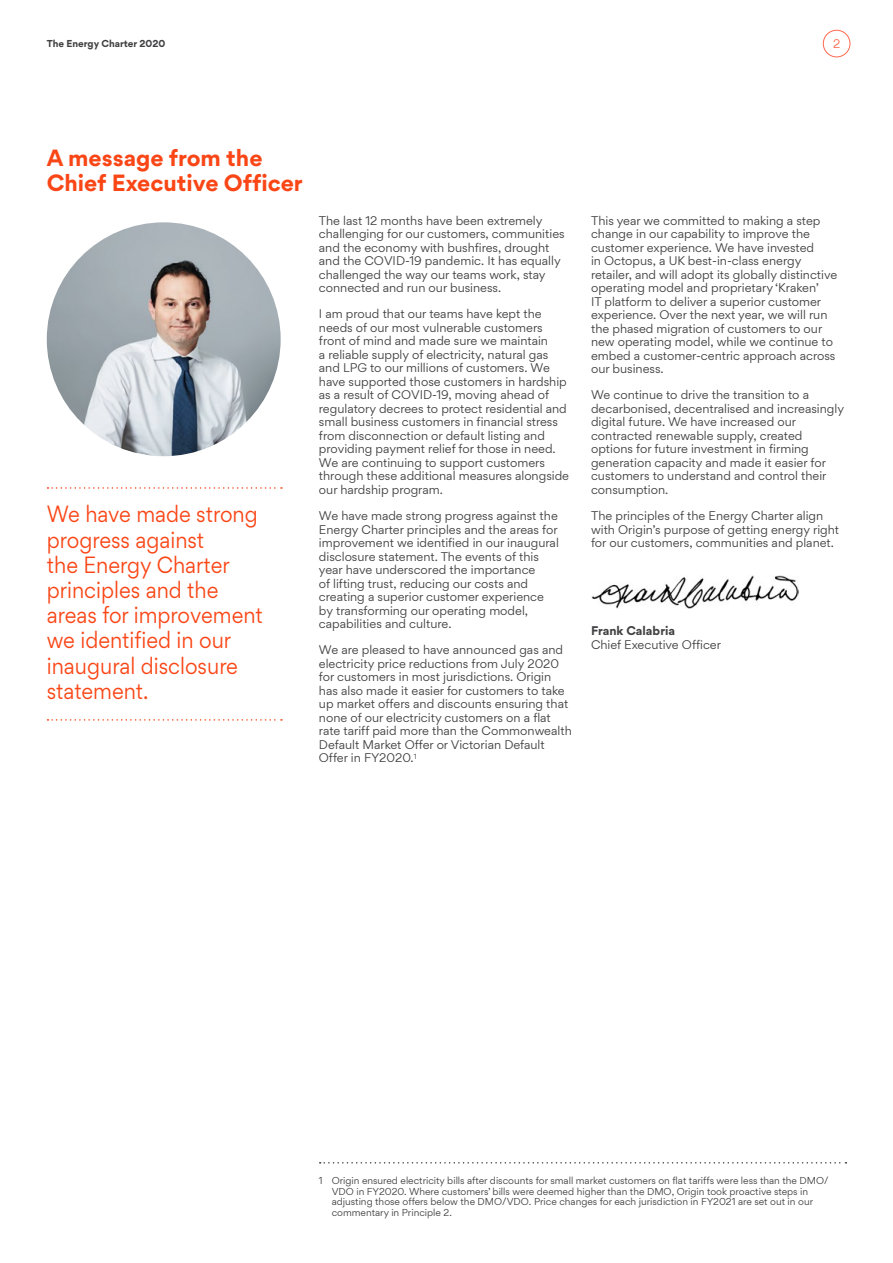
<style>
.page{position:relative;width:893px;height:1263px;background:#fff}
.page>*{position:absolute;margin:0;border:0;box-sizing:border-box;transform-origin:0 0}
.t1{font:21px/25.2px "Origin Gordita";color:#fa4616;scale:.92 1}
.t2{font:700 21px/25.2px "Origin Gordita";color:#fa4616}
.t3{font:11.25px/13.5px "Origin Gordita";color:#414042}
.t4{font:700 11.25px "Origin Gordita";color:#414042}
.t5{font:11.25px "Origin Gordita";color:#ff684d}
.t6{font:9px/10.8px "Origin Gordita";color:#414042}
.t7{font:700 9px "Origin Gordita";color:#414042}
</style>
<div class="page">
<img style="left:47px;top:222px;width:234px;height:234px;border-radius:117px">
<svg style="left:320px;top:1162px;width:526px;height:1px"></svg>
<img style="left:591px;top:576px;width:207px;height:32px">
<svg style="left:48px;top:487px;width:234px;height:2px"></svg>
<svg style="left:48px;top:719px;width:234px;height:2px"></svg>
<div style="left:823px;top:30px;width:27px;height:27px;border:1px solid #ff684d;border-radius:50%"></div>
<p class="t7" style="left:47px;top:36px;width:120px">The Energy Charter 2020</p>
<p class="t5" style="left:833px;top:35px;width:9px">2</p>
<h1 class="t2" style="left:47px;top:145px;width:258px">A message from the<br>Chief Executive Officer</h1>
<h1 class="t1" style="left:47px;top:501px;width:236px">We have made strong progress against<br>the Energy Charter principles and the areas for improvement we identified in our inaugural disclosure statement.</h1>
<p class="t3" style="left:319px;top:213px;width:247px">The last 12 months have been extremely challenging for our customers, communities and the economy with bushfires, drought and the COVID-19 pandemic. It has equally challenged the way our teams work, stay connected and run our business.</p>
<p class="t3" style="left:319px;top:307px;width:252px">I am proud that our teams have kept the needs of our most vulnerable customers front of mind and made sure we maintain<br>a reliable supply of electricity, natural gas and LPG to our millions of customers. We have supported those customers in hardship as a result of COVID-19, moving ahead of regulatory decrees to protect residential and small business customers in financial stress from disconnection or default listing and providing payment relief for those in need.<br>We are continuing to support customers through these additional measures alongside our hardship program.</p>
<p class="t3" style="left:319px;top:509px;width:241px">We have made strong progress against the Energy Charter principles and the areas for improvement we identified in our inaugural disclosure statement. The events of this year have underscored the importance<br>of lifting trust, reducing our costs and creating a superior customer experience by transforming our operating model, capabilities and culture.</p>
<p class="t3" style="left:319px;top:643px;width:254px">We are pleased to have announced gas and electricity price reductions from July 2020 for customers in most jurisdictions. Origin has also made it easier for customers to take up market offers and discounts ensuring that none of our electricity customers on a flat rate tariff paid more than the Commonwealth Default Market Offer or Victorian Default Offer in FY2020.<sup>1</sup></p>
<p class="t3" style="left:591px;top:213px;width:248px">This year we committed to making a step change in our capability to improve the customer experience. We have invested<br>in Octopus, a UK best-in-class energy retailer, and will adopt its globally distinctive operating model and proprietary ‘Kraken’<br>IT platform to deliver a superior customer experience. Over the next year, we will run the phased migration of customers to our new operating model, while we continue to embed a customer-centric approach across our business.</p>
<p class="t3" style="left:591px;top:388px;width:254px">We continue to drive the transition to a decarbonised, decentralised and increasingly digital future. We have increased our contracted renewable supply, created options for future investment in firming generation capacity and made it easier for customers to understand and control their consumption.</p>
<p class="t3" style="left:591px;top:509px;width:250px">The principles of the Energy Charter align with Origin’s purpose of getting energy right for our customers, communities and planet.</p>
<p class="t4" style="left:591px;top:622px;width:86px">Frank Calabria</p>
<p class="t3" style="left:591px;top:637px;width:131px">Chief Executive Officer</p>
<p class="t6" style="left:332px;top:1175px;width:498px;text-indent:-13px">1 Origin ensured electricity bills after discounts for small market customers on flat tariffs were less than the DMO/ VDO in FY2020. Where customers’ bills were deemed higher than the DMO, Origin took proactive steps in adjusting those offers below the DMO/VDO. Price changes for each jurisdiction in FY2021 are set out in our commentary in Principle 2.</p>
</div>
